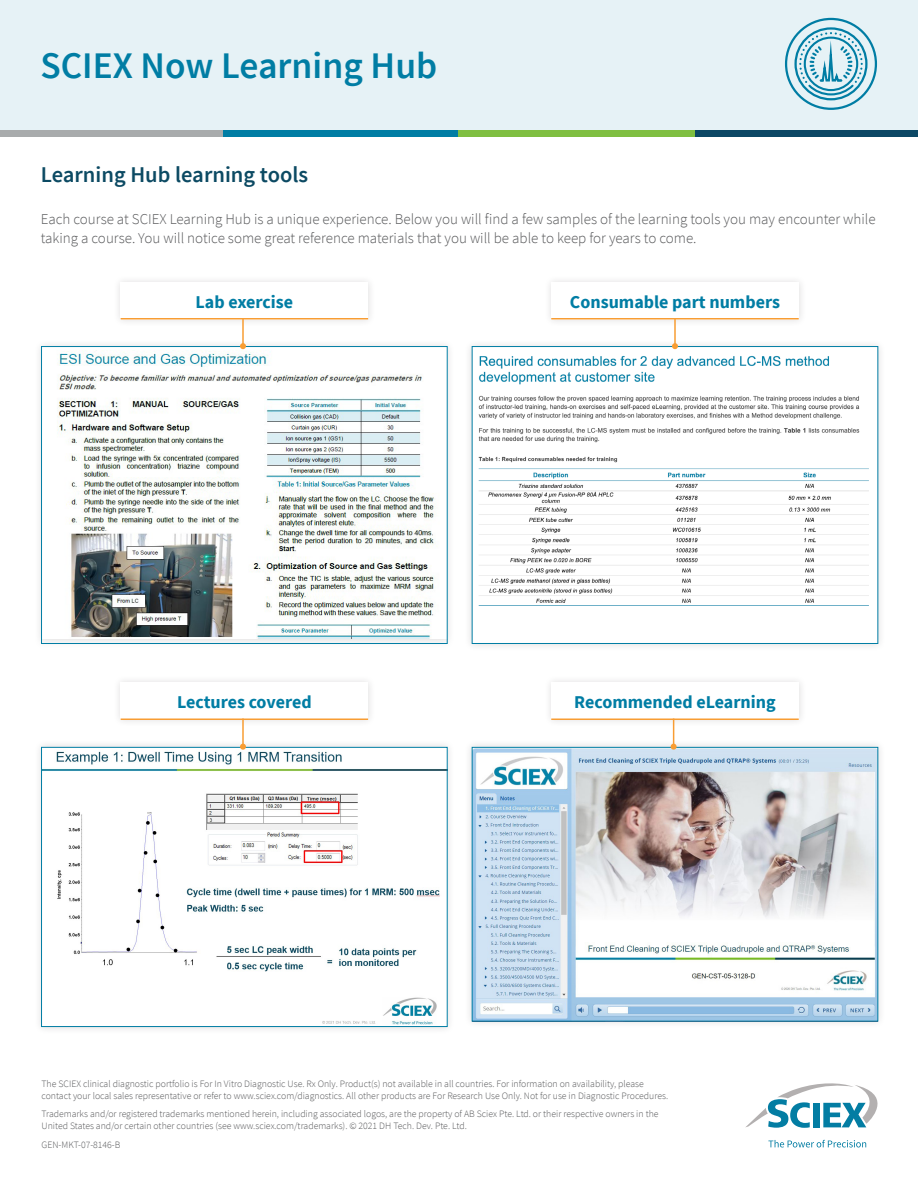
<style>
.page{position:relative;width:918px;height:1188px;background:#fff}
.page>*{position:absolute;margin:0;border:0;box-sizing:border-box;transform-origin:0 0}
.Subhead_fly{font:600 37.5px "Source Sans Pro";color:#007da4}
.Body_text_flyer{font:600 22.5px "Source Sans Pro";color:#0c4a63}
.Body_text_flyer-2{font:700 18px "Source Sans Pro";color:#007da4}
.Body_text_flyer-3{font:300 15px/19.5px "Source Sans Pro";color:#57585a}
.t1{font:300 9.75px/11.7px "Source Sans Pro";color:#57585a}
</style>
<div class="page">
<div style="left:543px;top:274px;width:263px;height:53px;background:#f9f9f9"></div>
<div style="left:551px;top:282px;width:248px;height:38px;background:#fff"></div>
<div style="left:543px;top:675px;width:263px;height:53px;background:#fafafa"></div>
<div style="left:551px;top:683px;width:248px;height:37px;background:#fff"></div>
<div style="left:113px;top:274px;width:263px;height:53px;background:#f9f9f9"></div>
<div style="left:121px;top:282px;width:247px;height:38px;background:#fff"></div>
<div style="left:113px;top:675px;width:263px;height:53px;background:#fafafa"></div>
<div style="left:121px;top:683px;width:247px;height:37px;background:#fff"></div>
<svg style="left:745px;top:1083px;width:133px;height:45px"></svg>
<svg style="left:768px;top:1140px;width:98px;height:8px"></svg>
<div style="left:223px;top:129px;width:236px;height:8px;background:#007da4"></div>
<div style="left:459px;top:129px;width:236px;height:8px;background:#7fbf41"></div>
<div style="left:695px;top:129px;width:223px;height:8px;background:#0c4865"></div>
<div style="left:0;top:129px;width:223px;height:8px;background:#a8abac"></div>
<div style="left:0;top:0;width:918px;height:129px;background:#e6f2f6"></div>
<svg style="left:784px;top:17px;width:93px;height:93px"></svg>
<div style="left:33px;top:338px;width:422px;height:314px;background:#231f20;opacity:.15"></div>
<img style="left:58px;top:349px;width:376px;height:290px">
<div style="left:41px;top:346px;width:407px;height:298px;border:1px solid #007da4"></div>
<div style="left:33px;top:739px;width:422px;height:296px;background:#231f20;opacity:.15"></div>
<img style="left:43px;top:749px;width:403px;height:276px">
<div style="left:41px;top:747px;width:407px;height:280px;border:1px solid #007da4"></div>
<div style="left:464px;top:338px;width:422px;height:314px;background:#f8f7f8"></div>
<div style="left:472px;top:347px;width:406px;height:296px;background:#fff"></div>
<img style="left:478px;top:349px;width:391px;height:257px">
<div style="left:472px;top:346px;width:406px;height:298px;border:1px solid #007da4"></div>
<div style="left:464px;top:739px;width:422px;height:290px;background:#231f20;opacity:.15"></div>
<img style="left:474px;top:749px;width:402px;height:271px">
<div style="left:472px;top:747px;width:406px;height:275px;border:1px solid #007da4"></div>
<hr style="left:121px;top:318px;width:247px;height:2px;background:#f89d33">
<hr style="left:121px;top:718px;width:247px;height:2px;background:#f89d33">
<hr style="left:551px;top:718px;width:248px;height:2px;background:#f89d33">
<hr style="left:551px;top:318px;width:248px;height:2px;background:#f89d33">
<svg style="left:240px;top:343px;width:6px;height:6px"></svg>
<svg style="left:240px;top:744px;width:6px;height:6px"></svg>
<svg style="left:672px;top:343px;width:6px;height:6px"></svg>
<hr style="left:242px;top:318px;width:2px;height:28px;background:#f89d33">
<hr style="left:242px;top:718px;width:2px;height:29px;background:#f89d33">
<svg style="left:671px;top:718px;width:6px;height:32px"></svg>
<hr style="left:674px;top:318px;width:2px;height:28px;background:#f89d33">
<p class="Subhead_fly" style="left:40px;top:42px;width:398px">SCIEX Now Learning Hub</p>
<p class="Body_text_flyer" style="left:41px;top:160px;width:269px">Learning Hub learning tools</p>
<p class="Body_text_flyer-3" style="left:41px;top:209px;width:837px">Each course at SCIEX Learning Hub is a unique experience. Below you will find a few samples of the learning tools you may encounter while taking a course. You will notice some great reference materials that you will be able to keep for years to come.</p>
<p class="Body_text_flyer-2" style="left:196px;top:289px;width:99px">Lab exercise</p>
<p class="Body_text_flyer-2" style="left:177px;top:690px;width:136px">Lectures covered</p>
<p class="Body_text_flyer-2" style="left:570px;top:289px;width:212px">Consumable part numbers</p>
<p class="Body_text_flyer-2" style="left:574px;top:690px;width:203px">Recommended eLearning</p>
<p class="t1" style="left:42px;top:1078px;width:628px">The SCIEX clinical diagnostic portfolio is For In Vitro Diagnostic Use. Rx Only. Product(s) not available in all countries. For information on availability, please contact your local sales representative or refer to www.sciex.com/diagnostics. All other products are For Research Use Only. Not for use in Diagnostic Procedures.</p>
<p class="t1" style="left:42px;top:1108px;width:619px">Trademarks and/or registered trademarks mentioned herein, including associated logos, are the property of AB Sciex Pte. Ltd. or their respective owners in the<br>United States and/or certain other countries (see www.sciex.com/trademarks). © 2021 DH Tech. Dev. Pte. Ltd.</p>
<p class="t1" style="left:42px;top:1138px;width:80px">GEN-MKT-07-8146-B</p>
</div>
